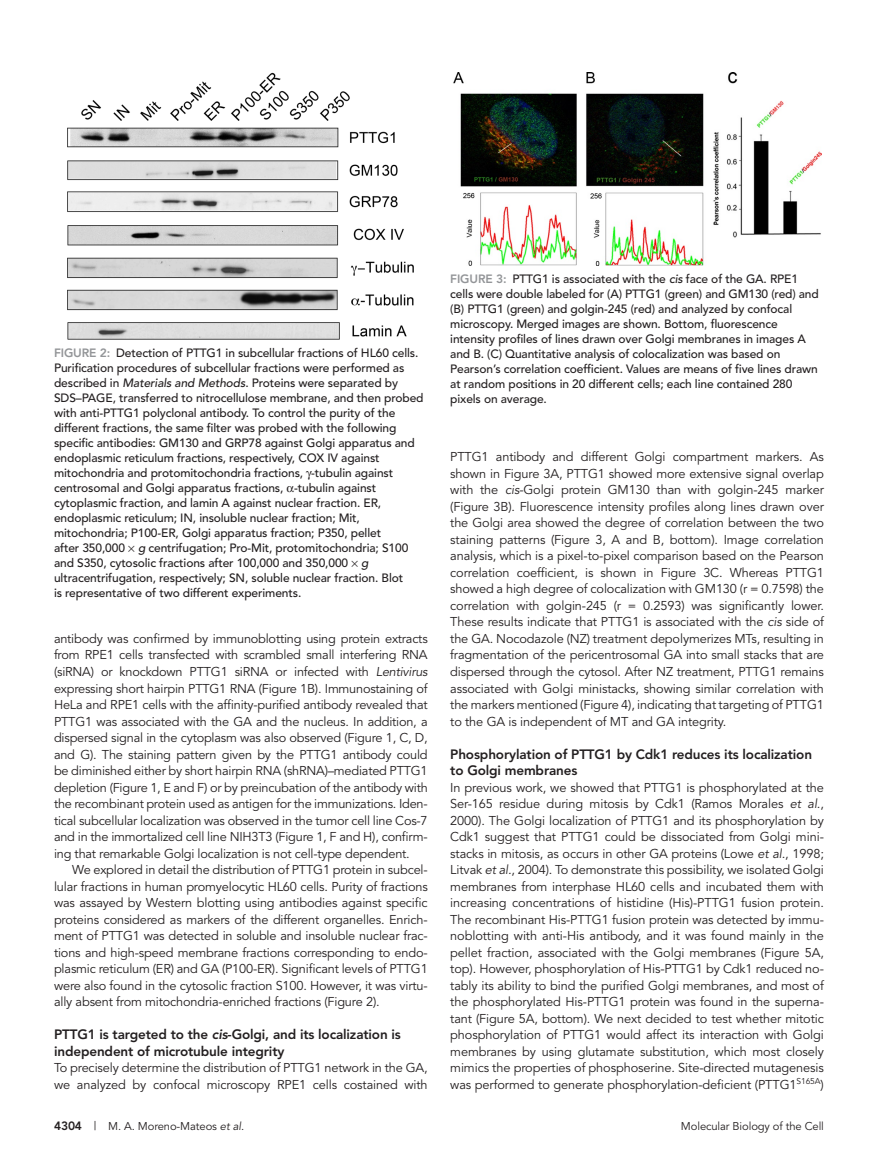
<style>
.page{position:relative;width:878px;height:1175px;background:#fff}
.page>*{position:absolute;margin:0;border:0;box-sizing:border-box;transform-origin:0 0}
.t1{font:800 13.5px/16.5px "Avenir";letter-spacing:-.01em;color:#231f20}
.ParaFL{font:12.75px/16.5px "Avenir";letter-spacing:-.01em;color:#231f20;text-align:justify}
.Para{font:12.75px/16.5px "Avenir";letter-spacing:-.015em;color:#231f20;text-align:justify}
.FigCaption{font:500 12px/15px "Avenir";letter-spacing:-.01em;color:#231f20}
.ParaFL-2{font:11.25px "Avenir";letter-spacing:-.01em;color:#231f20}
.s1{font-weight:800;color:#939598}
.s2{font-style:italic}
.s3{font-weight:800;font-size:12px}
.s4{font-size:12px}
</style>
<div class="page">
<img style="left:67px;top:72px;width:347px;height:268px">
<img style="left:453px;top:72px;width:368px;height:194px">
<p class="FigCaption" style="left:54px;top:346px;width:371px"><span class="s1">Fig ure 2:</span> Detection of PTTG1 in subcellular fractions of HL60 cells.<br>Purification procedures of subcellular fractions were performed as described in <span class="s2">Materials and Methods</span>. Proteins were separated by SDS–PAGE, transferred to nitrocellulose membrane, and then probed with anti-PTTG1 polyclonal antibody. To control the purity of the different fractions, the same filter was probed with the following specific antibodies: GM130 and GRP78 against Golgi apparatus and endoplasmic reticulum fractions, respectively, COX IV against mitochondria and protomitochondria fractions, -tubulin against centrosomal and Golgi apparatus fractions, -tubulin against cytoplasmic fraction, and lamin A against nuclear fraction. ER, endoplasmic reticulum; IN, insoluble nuclear fraction; Mit, mitochondria; P100-ER, Golgi apparatus fraction; P350, pellet<br>after 350,000 <span class="s2">g</span> centrifugation; Pro-Mit, protomitochondria; S100 and S350, cytosolic fractions after 100,000 and 350,000 <span class="s2">g </span>ultracentrifugation, respectively; SN, soluble nuclear fraction. Blot<br>is representative of two different experiments.</p>
<p class="ParaFL" style="left:54px;top:630px;width:375px">antibody was confirmed by immunoblotting using protein extracts from RPE1 cells transfected with scrambled small interfering RNA (siRNA) or knockdown PTTG1 siRNA or infected with <span class="s2">Lentivirus </span>expressing short hairpin PTTG1 RNA (Figure 1B). Immunostaining of HeLa and RPE1 cells with the affinity-purified antibody revealed that PTTG1 was associated with the GA and the nucleus. In addition, a dispersed signal in the cytoplasm was also observed (Figure 1, C, D, and G). The staining pattern given by the PTTG1 antibody could be diminished either by short hairpin RNA (shRNA)–mediated PTTG1 depletion (Figure 1, E and F) or by preincubation of the antibody with the recombinant protein used as antigen for the immunizations. Iden&shy;tical subcellular localization was observed in the tumor cell line Cos-7 and in the immortalized cell line NIH3T3 (Figure 1, F and H), confirm&shy;ing that remarkable Golgi localization is not cell-type dependent.</p>
<p class="Para" style="left:54px;top:861px;width:375px;text-indent:18px">We explored in detail the distribution of PTTG1 protein in subcel&shy;lular fractions in human promyelocytic HL60 cells. Purity of fractions was assayed by Western blotting using antibodies against specific proteins considered as markers of the different organelles. Enrich&shy;ment of PTTG1 was detected in soluble and insoluble nuclear frac&shy;tions and high-speed membrane fractions corresponding to endo&shy;plasmic reticulum (ER) and GA (P100-ER). Significant levels of PTTG1 were also found in the cytosolic fraction S100. However, it was virtu&shy;ally absent from mitochondria-enriched fractions (Figure 2).</p>
<h2 class="t1" style="left:54px;top:1026px;width:348px">PTTG1 is targeted to the <span class="s2">cis</span>-Golgi, and its localization is independent of microtubule integrity</h2>
<p class="ParaFL" style="left:54px;top:1059px;width:375px">To precisely determine the distribution of PTTG1 network in the GA, we analyzed by confocal microscopy RPE1 cells costained with</p>
<p class="FigCaption" style="left:450px;top:272px;width:370px"><span class="s1">Fig ure 3:</span> PTTG1 is associated with the <span class="s2">cis</span> face of the GA. RPE1 cells were double labeled for (A) PTTG1 (green) and GM130 (red) and (B) PTTG1 (green) and golgin-245 (red) and analyzed by confocal microscopy. Merged images are shown. Bottom, fluorescence intensity profiles of lines drawn over Golgi membranes in images A and B. (C) Quantitative analysis of colocalization was based on Pearson’s correlation coefficient. Values are means of five lines drawn at random positions in 20 different cells; each line contained 280 pixels on average.</p>
<p class="ParaFL" style="left:450px;top:449px;width:375px">PTTG1 antibody and different Golgi compartment markers. As shown in Figure 3A, PTTG1 showed more extensive signal overlap with the <span class="s2">cis</span>-Golgi protein GM130 than with golgin-245 marker (Figure 3B). Fluorescence intensity profiles along lines drawn over the Golgi area showed the degree of correlation between the two staining patterns (Figure 3, A and B, bottom). Image correlation analysis, which is a pixel-to-pixel comparison based on the Pearson correlation coefficient, is shown in Figure 3C. Whereas PTTG1 showed a high degree of colocalization with GM130 (r = 0.7598) the correlation with golgin-245 (r = 0.2593) was significantly lower.<br>These results indicate that PTTG1 is associated with the <span class="s2">cis</span> side of the GA. Nocodazole (NZ) treatment depolymerizes MTs, resulting in fragmentation of the pericentrosomal GA into small stacks that are dispersed through the cytosol. After NZ treatment, PTTG1 remains associated with Golgi ministacks, showing similar correlation with the markers mentioned (Figure 4), indicating that targeting of PTTG1 to the GA is independent of MT and GA integrity.</p>
<h2 class="t1" style="left:450px;top:745px;width:363px">Phosphorylation of PTTG1 by Cdk1 reduces its localization to Golgi membranes</h2>
<p class="ParaFL" style="left:450px;top:779px;width:375px">In previous work, we showed that PTTG1 is phosphorylated at the Ser-165 residue during mitosis by Cdk1 (Ramos Morales <span class="s2">et al.</span>, 2000). The Golgi localization of PTTG1 and its phosphorylation by Cdk1 suggest that PTTG1 could be dissociated from Golgi mini&shy;stacks in mitosis, as occurs in other GA proteins (Lowe <span class="s2">et al.</span>, 1998; Litvak <span class="s2">et al.</span>, 2004). To demonstrate this possibility, we isolated Golgi membranes from interphase HL60 cells and incubated them with increasing concentrations of histidine (His)-PTTG1 fusion protein.<br>The recombinant His-PTTG1 fusion protein was detected by immu&shy;noblotting with anti-His antibody, and it was found mainly in the pellet fraction, associated with the Golgi membranes (Figure 5A, top). However, phosphorylation of His-PTTG1 by Cdk1 reduced no&shy;tably its ability to bind the purified Golgi membranes, and most of the phosphorylated His-PTTG1 protein was found in the superna&shy;tant (Figure 5A, bottom). We next decided to test whether mitotic phosphorylation of PTTG1 would affect its interaction with Golgi membranes by using glutamate substitution, which most closely mimics the properties of phosphoserine. Site-directed mutagenesis was performed to generate phosphorylation-deficient (PTTG1<sup>S165A</sup>)</p>
<p class="ParaFL-2" style="left:54px;top:1119px;width:192px"><span class="s3">4304</span> <span class="s4">|</span> M. A. Moreno-Mateos <span class="s2">et al</span>.</p>
<p class="ParaFL-2" style="left:681px;top:1119px;width:144px">Molecular Biology of the Cell</p>
</div>
